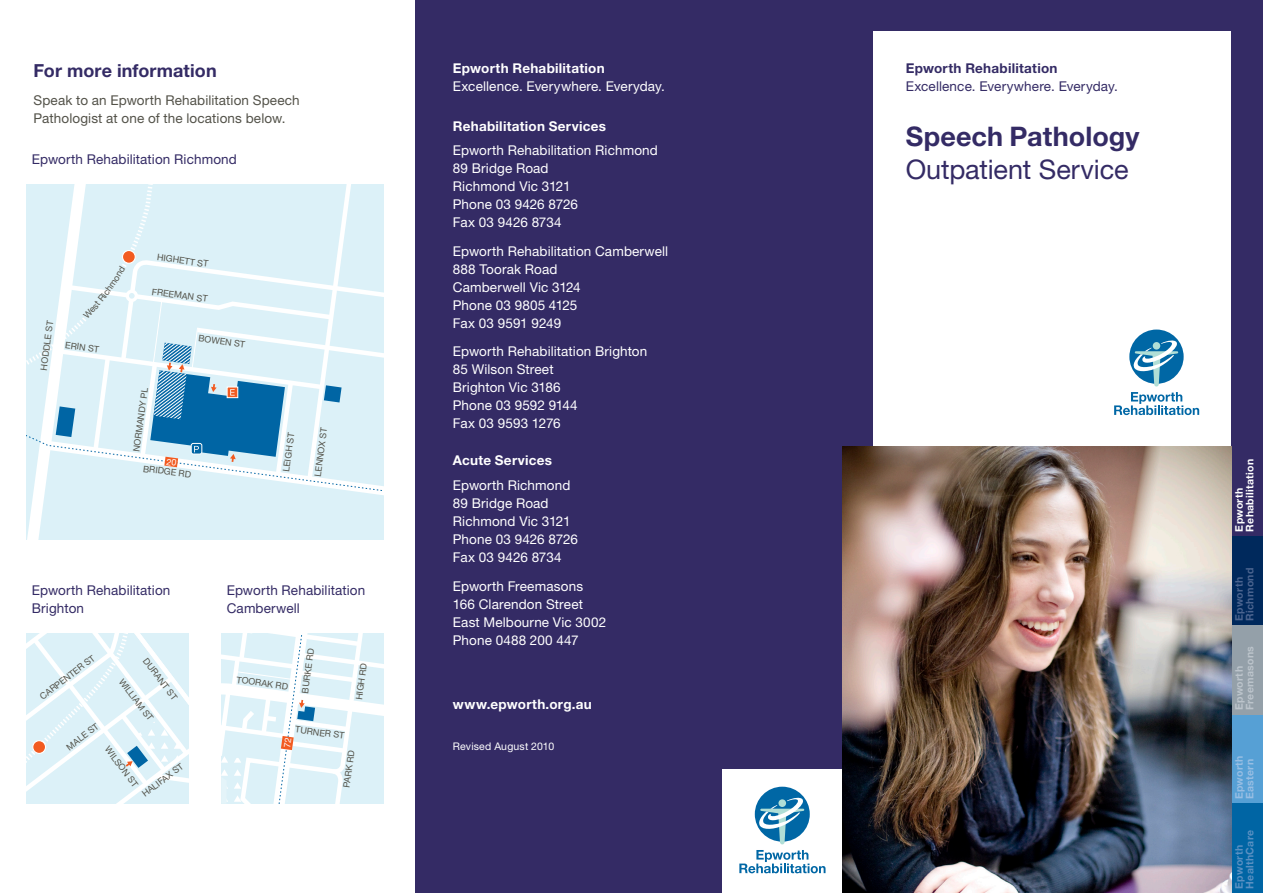
<style>
.page{position:relative;width:1263px;height:893px;background:#fff}
.page>*{position:absolute;margin:0;border:0;box-sizing:border-box;transform-origin:0 0}
._3_1_B_Head{font:27px/33px "Helvetica Neue LT Pro";letter-spacing:-.005em;color:#342b65}
._3_2_C_Head{font:700 18px "Helvetica Neue LT Pro";letter-spacing:.005em;color:#342b65}
._5_0_Address_Body_Re{font:13.5px/18px "Helvetica Neue LT Pro";letter-spacing:.01em;color:#fff}
._1_0_Body{font:13.5px/18px "Helvetica Neue LT Pro";letter-spacing:.01em;color:#535249}
._1_0_Body-2{font:13.5px/18px "Helvetica Neue LT Pro";letter-spacing:.01em;color:#342b65}
._5_0_Address_Body_Re-2{font:700 13.5px "Helvetica Neue LT Pro";letter-spacing:.02em;color:#fff}
._4_2_Tagline_Divisio{font:13.5px "Helvetica Neue LT Pro";letter-spacing:.01em;color:#342b65}
._4_2_Tagline_Reverse{font:13.5px "Helvetica Neue LT Pro";letter-spacing:.01em;color:#fff}
._3_4_D_Head_02{font:13.5px "Helvetica Neue LT Pro";letter-spacing:.01em;color:#342b65}
._4_2_Tagline_Divisio-2{font:700 13.5px "Helvetica Neue LT Pro";letter-spacing:.02em;color:#342b65}
._4_2_Tagline_Divisio-3{font:700 13.5px "Helvetica Neue LT Pro";letter-spacing:.02em;color:#fff}
._4_1_Tab_Highlighted{font:700 10.5px "Helvetica Neue LT Pro";letter-spacing:.025em;color:#fff}
._4_1_Tab_Freemasons{font:700 10.5px "Helvetica Neue LT Pro";letter-spacing:.025em;color:#bcc4cb}
._4_1_Tab_HealthCare{font:700 10.5px/10.5px "Helvetica Neue LT Pro";letter-spacing:.025em;color:#5a90c2}
._5_0_Address_Body_Re-3{font:10.5px "Helvetica Neue LT Pro";letter-spacing:.015em;color:#fff}
._4_1_Tab_Richmond{font:700 10.5px "Helvetica Neue LT Pro";letter-spacing:.025em;color:#4b648f}
._4_1_Tab_Eastern{font:700 10.5px "Helvetica Neue LT Pro";letter-spacing:.03em;color:#98bee3}
.t1{font:9px "Helvetica Neue";color:#535249}
.s1{font-weight:700}
</style>
<div class="page">
<div style="left:842px;top:0;width:421px;height:446px;background:#342b65"></div>
<div style="left:874px;top:32px;width:357px;height:861px;background:#fff"></div>
<div style="left:1129px;top:330px;width:54px;height:54px;background:#0067a5;border-radius:50%"></div>
<svg style="left:1114px;top:340px;width:85px;height:75px"></svg>
<div style="left:1231px;top:536px;width:32px;height:89px;background:#00295c"></div>
<div style="left:1231px;top:714px;width:32px;height:90px;background:#56a0d5"></div>
<div style="left:1231px;top:625px;width:32px;height:89px;background:#94a0a9"></div>
<div style="left:1231px;top:446px;width:32px;height:90px;background:#342b65"></div>
<div style="left:1231px;top:804px;width:32px;height:89px;background:#0065a4"></div>
<img style="left:842px;top:446px;width:389px;height:447px">
<svg style="left:27px;top:634px;width:162px;height:170px"></svg>
<div style="left:416px;top:0;width:426px;height:893px;background:#342b65"></div>
<div style="left:723px;top:770px;width:119px;height:123px;background:#fff"></div>
<svg style="left:739px;top:850px;width:86px;height:23px"></svg>
<div style="left:755px;top:787px;width:55px;height:55px;background:#0067a5;border-radius:50%"></div>
<svg style="left:759px;top:797px;width:45px;height:47px"></svg>
<svg style="left:221px;top:634px;width:163px;height:170px"></svg>
<svg style="left:27px;top:184px;width:357px;height:356px;background:#d0e7f1"></svg>
<p class="_3_2_C_Head" style="left:34px;top:59px;width:185px">For more information</p>
<p class="_1_0_Body" style="left:34px;top:91px;width:268px">Speak to an Epworth Rehabilitation Speech<br>Pathologist at one of the locations below.</p>
<p class="_3_4_D_Head_02" style="left:32px;top:151px;width:206px">Epworth Rehabilitation Richmond</p>
<p class="t1" style="left:158px;top:252px;width:53px;rotate:8deg">HIGHETT ST</p>
<p class="t1" style="left:38px;top:369px;width:52px;rotate:-82deg">HODDLE ST</p>
<p class="t1" style="left:153px;top:286px;width:57px;rotate:8deg">FREEMAN ST</p>
<p class="t1" style="left:66px;top:339px;width:35px;rotate:8deg">ERIN ST</p>
<p class="t1" style="left:199px;top:332px;width:48px;rotate:8deg">BOWEN ST</p>
<p class="t1" style="left:131px;top:451px;width:67px;rotate:-82deg">NORMANDY PL</p>
<p class="t1" style="left:144px;top:463px;width:50px;rotate:8deg">BRIDGE RD</p>
<p class="t1" style="left:281px;top:471px;width:41px;rotate:-82deg">LEIGH ST</p>
<p class="t1" style="left:312px;top:476px;width:51px;rotate:-82deg">LENNOX ST</p>
<p class="_1_0_Body-2" style="left:32px;top:581px;width:140px">Epworth Rehabilitation<br>Brighton</p>
<p class="_1_0_Body-2" style="left:227px;top:581px;width:140px">Epworth Rehabilitation<br>Camberwell</p>
<p class="t1" style="left:38px;top:693px;width:68px;rotate:-37deg">CARPENTER ST</p>
<p class="t1" style="left:150px;top:656px;width:51px;rotate:53deg">DURANT ST</p>
<p class="t1" style="left:125px;top:676px;width:52px;rotate:53deg">WILLIAM ST</p>
<p class="t1" style="left:64px;top:744px;width:39px;rotate:-37deg">MALE ST</p>
<p class="t1" style="left:111px;top:744px;width:50px;rotate:53deg">WILSON ST</p>
<p class="t1" style="left:140px;top:790px;width:51px;rotate:-37deg">HALIFAX ST</p>
<p class="t1" style="left:237px;top:674px;width:53px;rotate:8deg">TOORAK RD</p>
<p class="t1" style="left:300px;top:692px;width:47px;rotate:-82deg">BURKE RD</p>
<p class="t1" style="left:296px;top:724px;width:51px;rotate:8deg">TURNER ST</p>
<p class="t1" style="left:354px;top:699px;width:39px;rotate:-82deg">HIGH RD</p>
<p class="t1" style="left:341px;top:787px;width:40px;rotate:-82deg">PARK RD</p>
<p class="_4_2_Tagline_Divisio-3" style="left:453px;top:60px;width:153px">Epworth Rehabilitation</p>
<p class="_4_2_Tagline_Reverse" style="left:453px;top:79px;width:214px">Excellence. Everywhere. Everyday.</p>
<p class="_5_0_Address_Body_Re-2" style="left:453px;top:118px;width:155px">Rehabilitation Services</p>
<p class="_5_0_Address_Body_Re" style="left:453px;top:141px;width:206px">Epworth Rehabilitation Richmond</p>
<p class="_5_0_Address_Body_Re" style="left:453px;top:159px;width:97px">89 Bridge Road</p>
<p class="_5_0_Address_Body_Re" style="left:453px;top:177px;width:119px">Richmond Vic 3121</p>
<p class="_5_0_Address_Body_Re" style="left:453px;top:195px;width:127px">Phone 03 9426 8726</p>
<p class="_5_0_Address_Body_Re" style="left:453px;top:213px;width:110px">Fax 03 9426 8734</p>
<p class="_5_0_Address_Body_Re" style="left:453px;top:242px;width:217px">Epworth Rehabilitation Camberwell<br>888 Toorak Road<br>Camberwell Vic 3124<br>Phone 03 9805 4125<br>Fax 03 9591 9249</p>
<p class="_5_0_Address_Body_Re" style="left:453px;top:342px;width:196px">Epworth Rehabilitation Brighton<br>85 Wilson Street</p>
<p class="_5_0_Address_Body_Re" style="left:453px;top:378px;width:109px">Brighton Vic 3186</p>
<p class="_5_0_Address_Body_Re" style="left:453px;top:396px;width:126px">Phone 03 9592 9144</p>
<p class="_5_0_Address_Body_Re" style="left:453px;top:414px;width:109px">Fax 03 9593 1276</p>
<p class="_5_0_Address_Body_Re-2" style="left:453px;top:452px;width:101px">Acute Services</p>
<p class="_5_0_Address_Body_Re" style="left:453px;top:476px;width:119px">Epworth Richmond</p>
<p class="_5_0_Address_Body_Re" style="left:453px;top:494px;width:97px">89 Bridge Road</p>
<p class="_5_0_Address_Body_Re" style="left:453px;top:512px;width:119px">Richmond Vic 3121</p>
<p class="_5_0_Address_Body_Re" style="left:453px;top:530px;width:127px">Phone 03 9426 8726</p>
<p class="_5_0_Address_Body_Re" style="left:453px;top:548px;width:110px">Fax 03 9426 8734</p>
<p class="_5_0_Address_Body_Re" style="left:453px;top:576px;width:132px">Epworth Freemasons</p>
<p class="_5_0_Address_Body_Re" style="left:453px;top:594px;width:132px">166 Clarendon Street</p>
<p class="_5_0_Address_Body_Re" style="left:453px;top:612px;width:155px">East Melbourne Vic 3002</p>
<p class="_5_0_Address_Body_Re" style="left:453px;top:630px;width:127px">Phone 0488 200 447</p>
<p class="_5_0_Address_Body_Re-2" style="left:453px;top:696px;width:141px">www.epworth.org.au</p>
<p class="_5_0_Address_Body_Re-3" style="left:453px;top:739px;width:103px">Revised August 2010</p>
<p class="_4_2_Tagline_Divisio-2" style="left:906px;top:60px;width:153px">Epworth Rehabilitation</p>
<p class="_4_2_Tagline_Divisio" style="left:906px;top:79px;width:214px">Excellence. Everywhere. Everyday.</p>
<p class="_3_1_B_Head" style="left:906px;top:119px;width:235px"><span class="s1">Speech Pathology<br></span>Outpatient Service</p>
<p class="_4_1_Tab_Highlighted" style="left:1243px;top:531px;width:74px;rotate:-90deg">Rehabilitation</p>
<p class="_4_1_Tab_Highlighted" style="left:1232px;top:531px;width:45px;rotate:-90deg">Epworth</p>
<p class="_4_1_Tab_Richmond" style="left:1232px;top:621px;width:45px;rotate:-90deg">Epworth</p>
<p class="_4_1_Tab_Richmond" style="left:1243px;top:621px;width:55px;rotate:-90deg">Richmond</p>
<p class="_4_1_Tab_Freemasons" style="left:1243px;top:710px;width:66px;rotate:-90deg">Freemasons</p>
<p class="_4_1_Tab_Freemasons" style="left:1232px;top:710px;width:45px;rotate:-90deg">Epworth</p>
<p class="_4_1_Tab_Eastern" style="left:1232px;top:799px;width:45px;rotate:-90deg">Epworth</p>
<p class="_4_1_Tab_Eastern" style="left:1243px;top:799px;width:42px;rotate:-90deg">Eastern</p>
<p class="_4_1_Tab_HealthCare" style="left:1233px;top:889px;width:60px;rotate:-90deg">Epworth<br>HealthCare</p>
</div>
